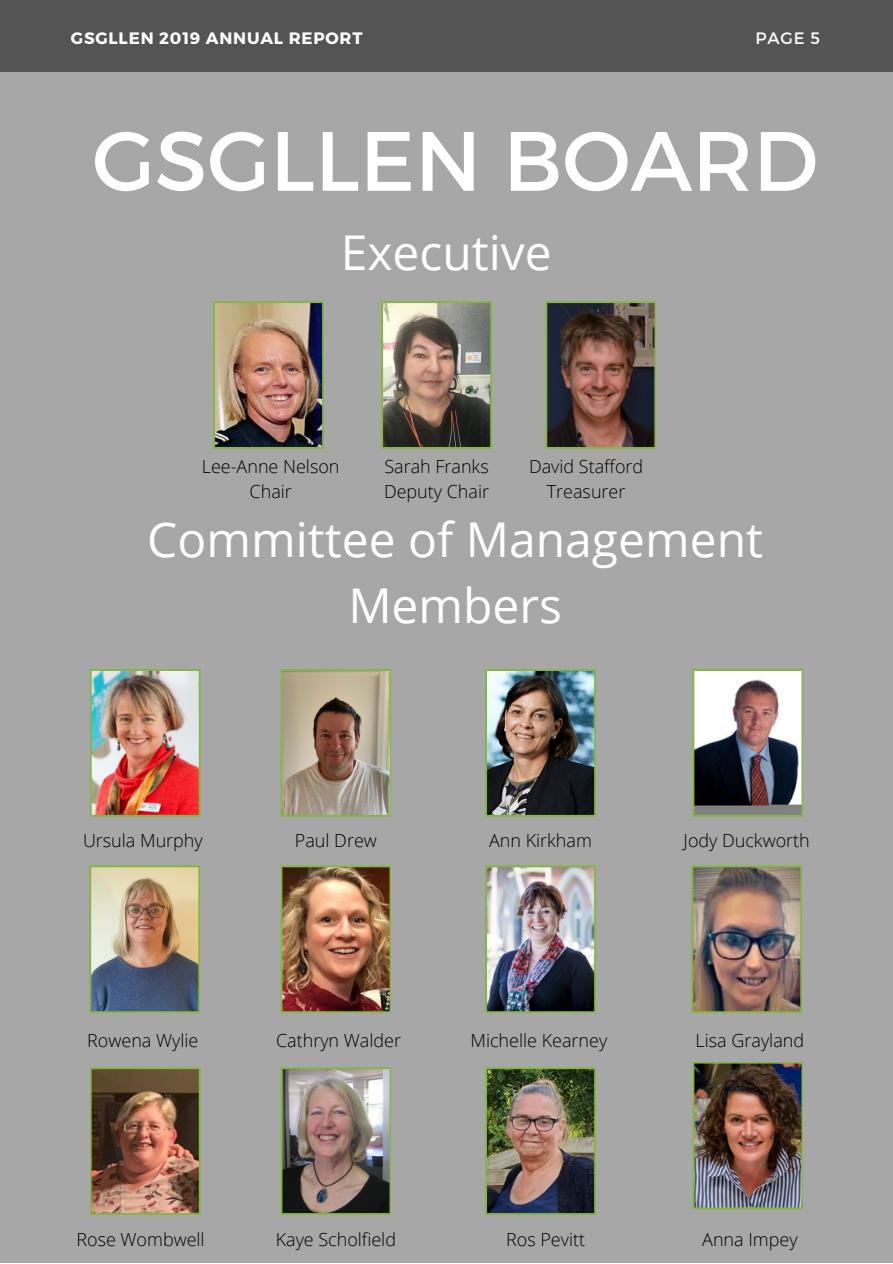
<style>
.page{position:relative;width:893px;height:1264px;background:#fff}
.page>*{position:absolute;margin:0;border:0;box-sizing:border-box;transform-origin:0 0}
.t1{font:83.85px "Montserrat";color:#fff}
.t2{font:48px/66.3px "Open Sans";color:#fff;text-align:center}
.t3{font:300 18px "Open Sans";color:#000}
.t4{font:700 16.5px "Montserrat";letter-spacing:.05em;color:#fff}
.t5{font:16.5px "Montserrat";color:#fff}
</style>
<div class="page">
<div style="left:0;top:0;width:892px;height:1262px;background:#a7a7a7"></div>
<div style="left:0;top:0;width:892px;height:71px;background:#545454"></div>
<img style="left:213px;top:301px;width:111px;height:148px">
<svg style="left:280px;top:669px;width:111px;height:147px;background:#a4967f"></svg>
<img style="left:381px;top:301px;width:111px;height:148px">
<svg style="left:545px;top:301px;width:111px;height:148px;background:#5a473d"></svg>
<img style="left:90px;top:669px;width:111px;height:147px">
<img style="left:89px;top:865px;width:111px;height:148px">
<img style="left:691px;top:865px;width:111px;height:148px">
<img style="left:485px;top:865px;width:111px;height:148px">
<img style="left:692px;top:669px;width:111px;height:147px">
<img style="left:280px;top:865px;width:111px;height:148px">
<img style="left:485px;top:669px;width:111px;height:147px">
<img style="left:692px;top:1062px;width:111px;height:147px">
<img style="left:90px;top:1067px;width:111px;height:147px">
<img style="left:280px;top:1067px;width:111px;height:147px">
<img style="left:485px;top:1067px;width:111px;height:147px">
<p class="t4" style="left:71px;top:27px;width:293px">GSGLLEN 2019 ANNUAL REPORT</p>
<p class="t5" style="left:755px;top:27px;width:66px">PAGE 5</p>
<p class="t1" style="left:92px;top:106px;width:727px">GSGLLEN BOARD</p>
<p class="t2" style="left:341px;top:218px;width:212px">Executive</p>
<p class="t3" style="left:202px;top:454px;width:139px">Lee-Anne Nelson</p>
<p class="t3" style="left:249px;top:478px;width:44px">Chair</p>
<p class="t3" style="left:384px;top:454px;width:106px">Sarah Franks</p>
<p class="t3" style="left:384px;top:478px;width:107px">Deputy Chair</p>
<p class="t3" style="left:529px;top:454px;width:116px">David Stafford</p>
<p class="t3" style="left:547px;top:478px;width:80px">Treasurer</p>
<p class="t2" style="left:147px;top:505px;width:617px">Committee of Management<br>Members</p>
<p class="t3" style="left:83px;top:827px;width:121px">Ursula Murphy</p>
<p class="t3" style="left:489px;top:827px;width:104px">Ann Kirkham</p>
<p class="t3" style="left:683px;top:827px;width:128px">Jody Duckworth</p>
<p class="t3" style="left:295px;top:827px;width:83px">Paul Drew</p>
<p class="t3" style="left:87px;top:1027px;width:113px">Rowena Wylie</p>
<p class="t3" style="left:276px;top:1027px;width:126px">Cathryn Walder</p>
<p class="t3" style="left:470px;top:1027px;width:138px">Michelle Kearney</p>
<p class="t3" style="left:695px;top:1027px;width:110px">Lisa Grayland</p>
<p class="t3" style="left:76px;top:1226px;width:130px">Rose Wombwell</p>
<p class="t3" style="left:276px;top:1226px;width:122px">Kaye Scholfield</p>
<p class="t3" style="left:506px;top:1226px;width:80px">Ros Pevitt</p>
<p class="t3" style="left:702px;top:1226px;width:97px">Anna Impey</p>
</div>
